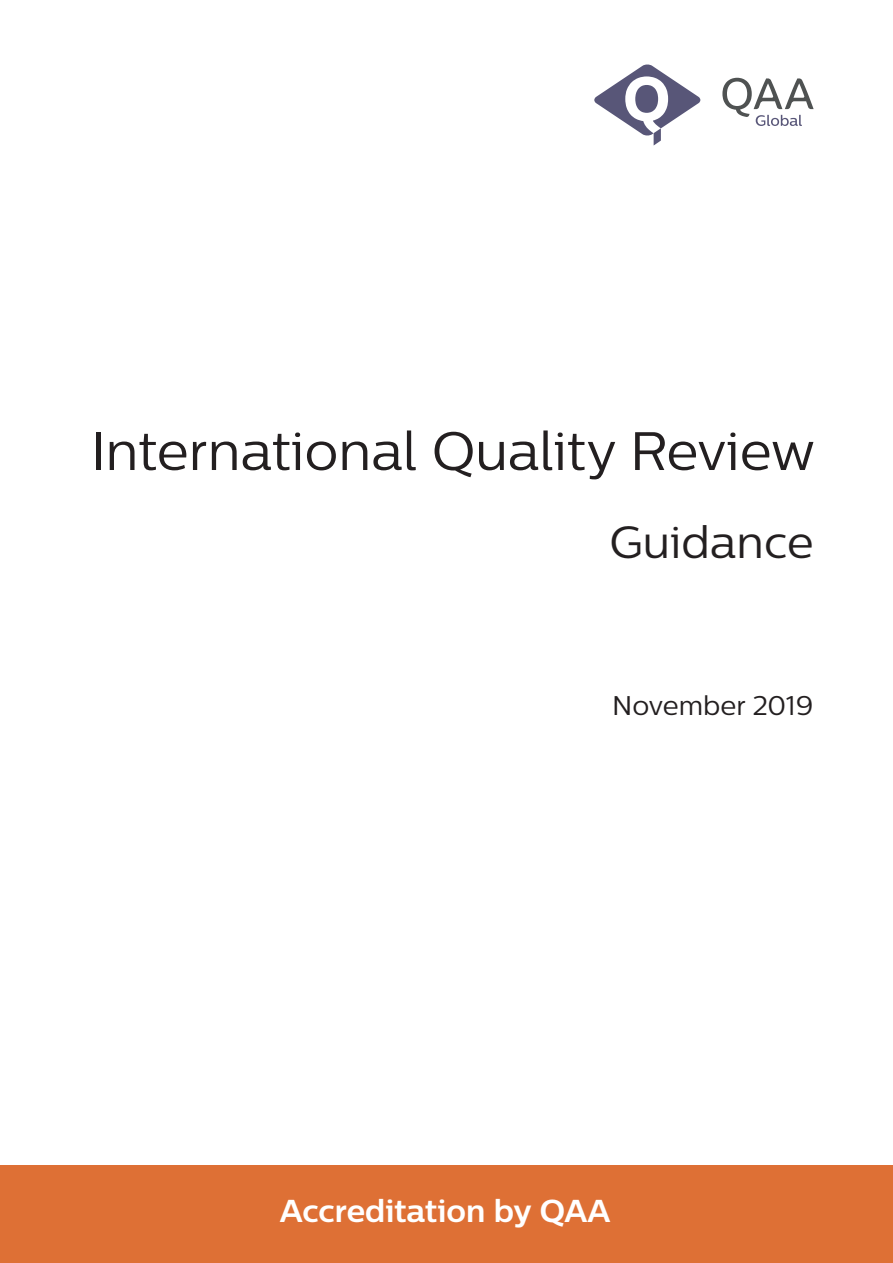
<style>
.page{position:relative;width:893px;height:1263px;background:#fff}
.page>*{position:absolute;margin:0;border:0;box-sizing:border-box;transform-origin:0 0}
.t1{font:54px "Centrale Sans";color:#231f20}
.t2{font:45px "Centrale Sans";color:#231f20}
.t3{font:700 31.65px "Centrale Sans";color:#fff}
.t4{font:27px "Centrale Sans";color:#231f20}
</style>
<div class="page">
<div style="left:0;top:1165px;width:893px;height:98px;background:#de7035"></div>
<svg style="left:594px;top:64px;width:107px;height:81px"></svg>
<svg style="left:722px;top:78px;width:92px;height:48px"></svg>
<p class="t1" style="left:91px;top:420px;width:726px">International Quality Review</p>
<p class="t2" style="left:609px;top:516px;width:206px">Guidance</p>
<p class="t4" style="left:612px;top:689px;width:203px">November 2019</p>
<p class="t3" style="left:280px;top:1192px;width:332px">Accreditation by QAA</p>
</div>
